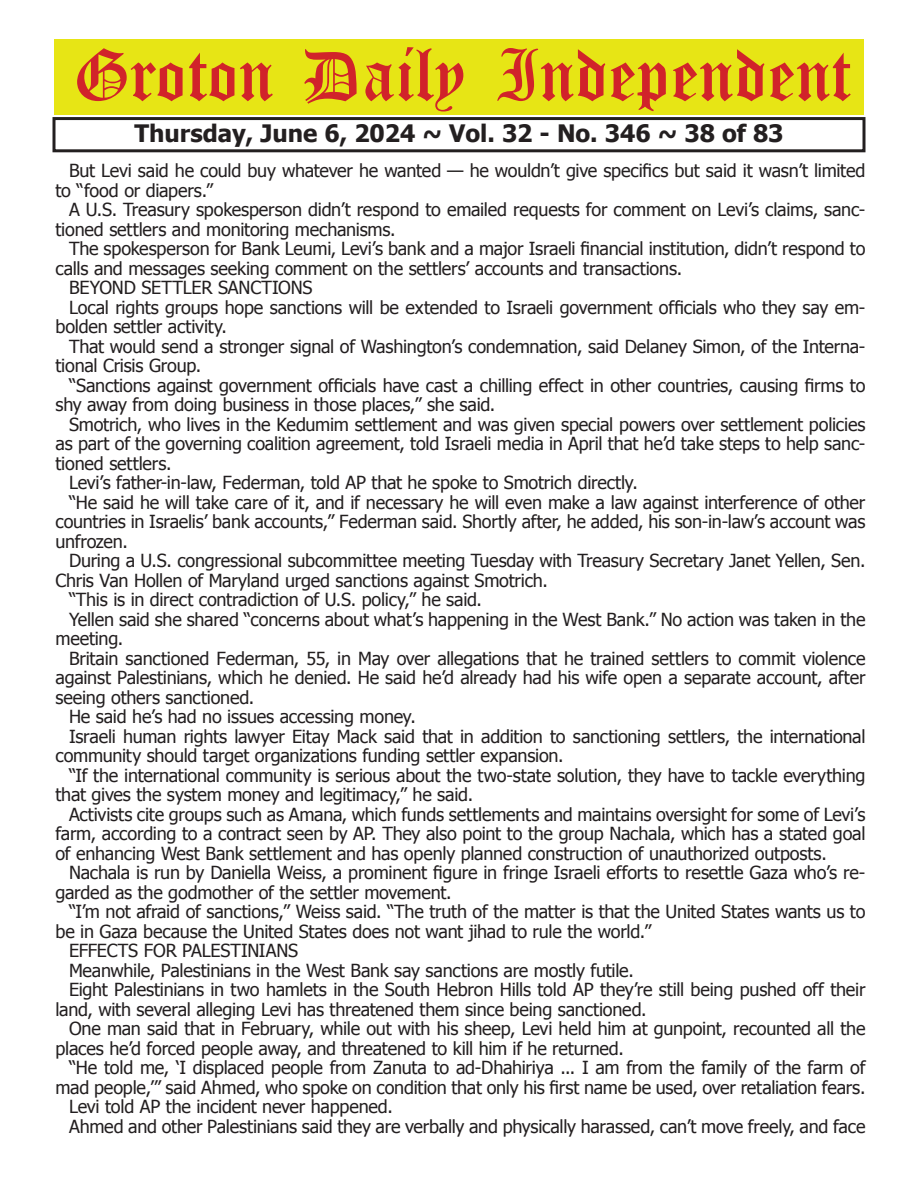
<style>
.page{position:relative;width:918px;height:1188px;background:#fff}
.page>*{position:absolute;margin:0;border:0;box-sizing:border-box;transform-origin:0 0}
.t1{font:54px "Old English Five";color:#d1232a}
.t2{font:700 24px "Tahoma";color:#231f20}
.t3{font:18px/19.5px "Tahoma";letter-spacing:-.01em;color:#231f20}
</style>
<div class="page">
<div style="left:52px;top:117px;width:814px;height:35px;border:3px solid #231f20"></div>
<div style="left:54px;top:40px;width:810px;height:75px;background:#e7e515"></div>
<h1 class="t1" style="left:73px;top:50px;width:779px">Groton Daily Independent</h1>
<h2 class="t2" style="left:135px;top:116px;width:651px">Thursday, June 6, 2024 ~ Vol. 32 - No. 346 ~ 38 of 83</h2>
<p class="t3" style="left:56px;top:160px;width:811px;text-indent:14px">But Levi said he could buy whatever he wanted — he wouldn’t give specifics but said it wasn’t limited to “food or diapers.”</p>
<p class="t3" style="left:56px;top:199px;width:812px;text-indent:14px">A U.S. Treasury spokesperson didn’t respond to emailed requests for comment on Levi’s claims, sanc&shy;tioned settlers and monitoring mechanisms.</p>
<p class="t3" style="left:69px;top:238px;width:798px">The spokesperson for Bank Leumi, Levi’s bank and a major Israeli financial institution, didn’t respond to</p>
<p class="t3" style="left:56px;top:258px;width:628px">calls and messages seeking comment on the settlers’ accounts and transactions.</p>
<p class="t3" style="left:69px;top:277px;width:245px">BEYOND SETTLER SANCTIONS</p>
<p class="t3" style="left:69px;top:297px;width:798px">Local rights groups hope sanctions will be extended to Israeli government officials who they say em-</p>
<p class="t3" style="left:56px;top:316px;width:173px">bolden settler activity.</p>
<p class="t3" style="left:69px;top:336px;width:798px">That would send a stronger signal of Washington’s condemnation, said Delaney Simon, of the Interna-</p>
<p class="t3" style="left:56px;top:355px;width:147px">tional Crisis Group.</p>
<p class="t3" style="left:69px;top:375px;width:798px">“Sanctions against government officials have cast a chilling effect in other countries, causing firms to</p>
<p class="t3" style="left:56px;top:394px;width:441px">shy away from doing business in those places,” she said.</p>
<p class="t3" style="left:69px;top:414px;width:798px">Smotrich, who lives in the Kedumim settlement and was given special powers over settlement policies</p>
<p class="t3" style="left:56px;top:433px;width:812px">as part of the governing coalition agreement, told Israeli media in April that he’d take steps to help sanc-</p>
<p class="t3" style="left:56px;top:453px;width:118px">tioned settlers.</p>
<p class="t3" style="left:69px;top:472px;width:570px">Levi’s father-in-law, Federman, told AP that he spoke to Smotrich directly.</p>
<p class="t3" style="left:69px;top:492px;width:798px">“He said he will take care of it, and if necessary he will even make a law against interference of other</p>
<p class="t3" style="left:56px;top:511px;width:811px">countries in Israelis’ bank accounts,” Federman said. Shortly after, he added, his son-in-law’s account was</p>
<p class="t3" style="left:56px;top:531px;width:74px">unfrozen.</p>
<p class="t3" style="left:69px;top:550px;width:798px">During a U.S. congressional subcommittee meeting Tuesday with Treasury Secretary Janet Yellen, Sen.</p>
<p class="t3" style="left:56px;top:570px;width:494px">Chris Van Hollen of Maryland urged sanctions against Smotrich.</p>
<p class="t3" style="left:69px;top:589px;width:415px">“This is in direct contradiction of U.S. policy,” he said.</p>
<p class="t3" style="left:69px;top:609px;width:798px">Yellen said she shared “concerns about what’s happening in the West Bank.” No action was taken in the</p>
<p class="t3" style="left:56px;top:628px;width:69px">meeting.</p>
<p class="t3" style="left:69px;top:648px;width:798px">Britain sanctioned Federman, 55, in May over allegations that he trained settlers to commit violence</p>
<p class="t3" style="left:56px;top:667px;width:812px">against Palestinians, which he denied. He said he’d already had his wife open a separate account, after</p>
<p class="t3" style="left:56px;top:687px;width:200px">seeing others sanctioned.</p>
<p class="t3" style="left:69px;top:706px;width:348px">He said he’s had no issues accessing money.</p>
<p class="t3" style="left:69px;top:726px;width:798px">Israeli human rights lawyer Eitay Mack said that in addition to sanctioning settlers, the international</p>
<p class="t3" style="left:56px;top:745px;width:510px">community should target organizations funding settler expansion.</p>
<p class="t3" style="left:69px;top:765px;width:798px">“If the international community is serious about the two-state solution, they have to tackle everything</p>
<p class="t3" style="left:56px;top:784px;width:419px">that gives the system money and legitimacy,” he said.</p>
<p class="t3" style="left:69px;top:804px;width:798px">Activists cite groups such as Amana, which funds settlements and maintains oversight for some of Levi’s</p>
<p class="t3" style="left:56px;top:823px;width:812px">farm, according to a contract seen by AP. They also point to the group Nachala, which has a stated goal</p>
<p class="t3" style="left:56px;top:843px;width:773px">of enhancing West Bank settlement and has openly planned construction of unauthorized outposts.</p>
<p class="t3" style="left:69px;top:862px;width:798px">Nachala is run by Daniella Weiss, a prominent figure in fringe Israeli efforts to resettle Gaza who’s re-</p>
<p class="t3" style="left:56px;top:882px;width:398px">garded as the godmother of the settler movement.</p>
<p class="t3" style="left:69px;top:901px;width:798px">“I’m not afraid of sanctions,” Weiss said. “The truth of the matter is that the United States wants us to</p>
<p class="t3" style="left:56px;top:921px;width:597px">be in Gaza because the United States does not want jihad to rule the world.”</p>
<p class="t3" style="left:69px;top:940px;width:231px">EFFECTS FOR PALESTINIANS</p>
<p class="t3" style="left:69px;top:960px;width:566px">Meanwhile, Palestinians in the West Bank say sanctions are mostly futile.</p>
<p class="t3" style="left:69px;top:979px;width:798px">Eight Palestinians in two hamlets in the South Hebron Hills told AP they’re still being pushed off their</p>
<p class="t3" style="left:56px;top:999px;width:593px">land, with several alleging Levi has threatened them since being sanctioned.</p>
<p class="t3" style="left:69px;top:1018px;width:798px">One man said that in February, while out with his sheep, Levi held him at gunpoint, recounted all the</p>
<p class="t3" style="left:56px;top:1038px;width:570px">places he’d forced people away, and threatened to kill him if he returned.</p>
<p class="t3" style="left:69px;top:1057px;width:798px">“He told me, ‘I displaced people from Zanuta to ad-Dhahiriya ... I am from the family of the farm of</p>
<p class="t3" style="left:56px;top:1077px;width:811px">mad people,’” said Ahmed, who spoke on condition that only his first name be used, over retaliation fears.</p>
<p class="t3" style="left:69px;top:1096px;width:325px">Levi told AP the incident never happened.</p>
<p class="t3" style="left:69px;top:1116px;width:798px">Ahmed and other Palestinians said they are verbally and physically harassed, can’t move freely, and face</p>
</div>
